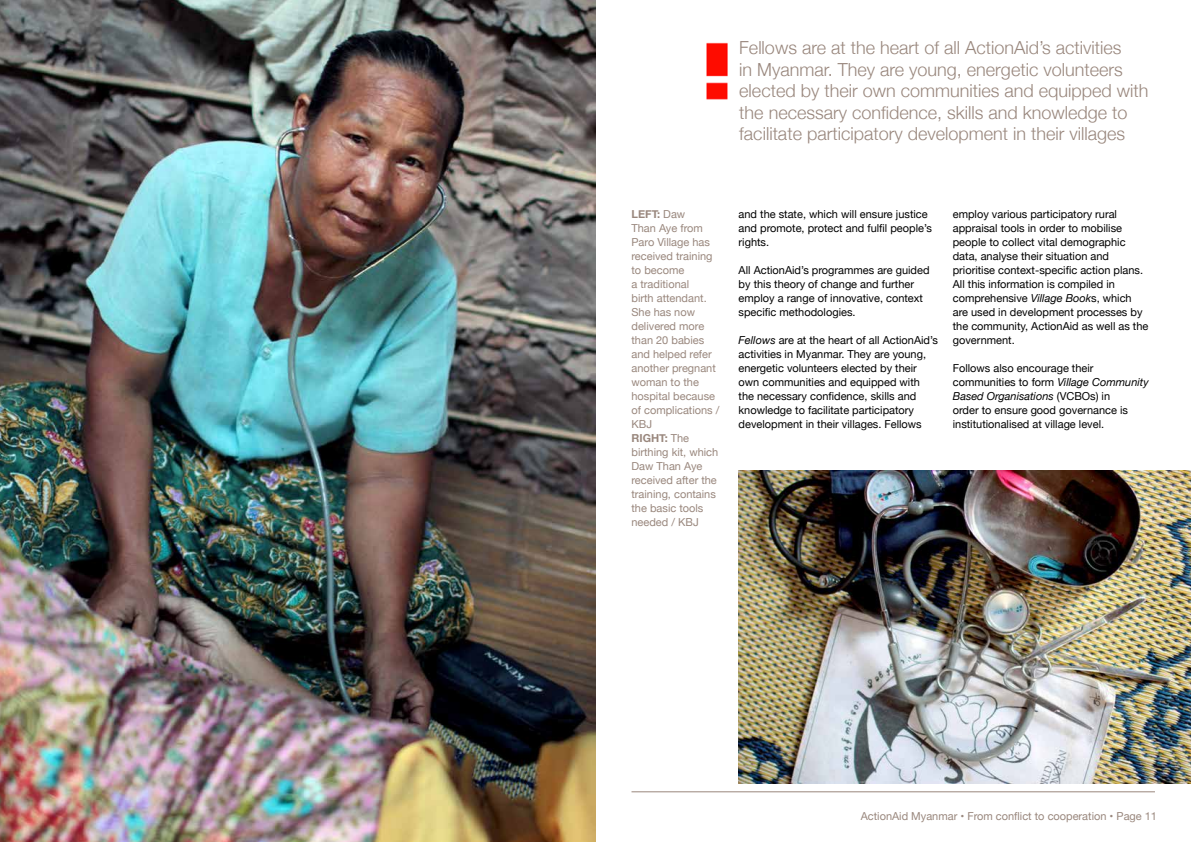
<style>
.page{position:relative;width:1191px;height:842px;background:#fff}
.page>*{position:absolute;margin:0;border:0;box-sizing:border-box;transform-origin:0 0}
.t1{font:300 18px/21.6px "Helvetica Neue";color:#99877d}
.t2{font:11px/14px "Helvetica Neue";color:#000}
.t3{font:11px/14px "Helvetica Neue";color:#99877d}
.s1{font-weight:700}
.s2{font-style:italic}
</style>
<div class="page">
<hr style="left:631px;top:791px;width:524px;height:1px;background:#99877d">
<img style="left:0;top:0;width:595px;height:842px">
<img style="left:738px;top:470px;width:453px;height:314px">
<img style="left:706px;top:42px;width:22px;height:58px">
<p class="t1" style="left:739px;top:36px;width:411px">Fellows are at the heart of all ActionAid’s activities<br>in Myanmar. They are young, energetic volunteers elected by their own communities and equipped with the necessary confidence, skills and knowledge to facilitate participatory development in their villages</p>
<p class="t3" style="left:631px;top:208px;width:90px"><span class="s1">LEFT:</span> Daw<br>Than Aye from<br>Paro Village has received training to become<br>a traditional<br>birth attendant.<br>She has now delivered more than 20 babies and helped refer another pregnant woman to the hospital because of complications /<br>KBJ<br><span class="s1">RIGHT:</span> The birthing kit, which<br>Daw Than Aye received after the training, contains the basic tools needed / KBJ</p>
<p class="t2" style="left:738px;top:208px;width:195px">and the state, which will ensure justice and promote, protect and fulfil people’s rights.</p>
<p class="t2" style="left:738px;top:264px;width:192px">All ActionAid’s programmes are guided by this theory of change and further employ a range of innovative, context specific methodologies.</p>
<p class="t2" style="left:738px;top:334px;width:201px"><span class="s2">Fellows</span> are at the heart of all ActionAid’s activities in Myanmar. They are young, energetic volunteers elected by their own communities and equipped with the necessary confidence, skills and knowledge to facilitate participatory development in their villages. Fellows</p>
<p class="t2" style="left:952px;top:208px;width:197px">employ various participatory rural appraisal tools in order to mobilise people to collect vital demographic data, analyse their situation and prioritise context-specific action plans.<br>All this information is compiled in comprehensive <span class="s2">Village Book</span>s, which are used in development processes by the community, ActionAid as well as the government.</p>
<p class="t2" style="left:952px;top:362px;width:197px">Follows also encourage their communities to form <span class="s2">Village Community Based Organisations</span> (VCBOs) in<br>order to ensure good governance is institutionalised at village level.</p>
<p class="t3" style="left:860px;top:809px;width:298px">ActionAid Myanmar • From conflict to cooperation • Page 11</p>
</div>
